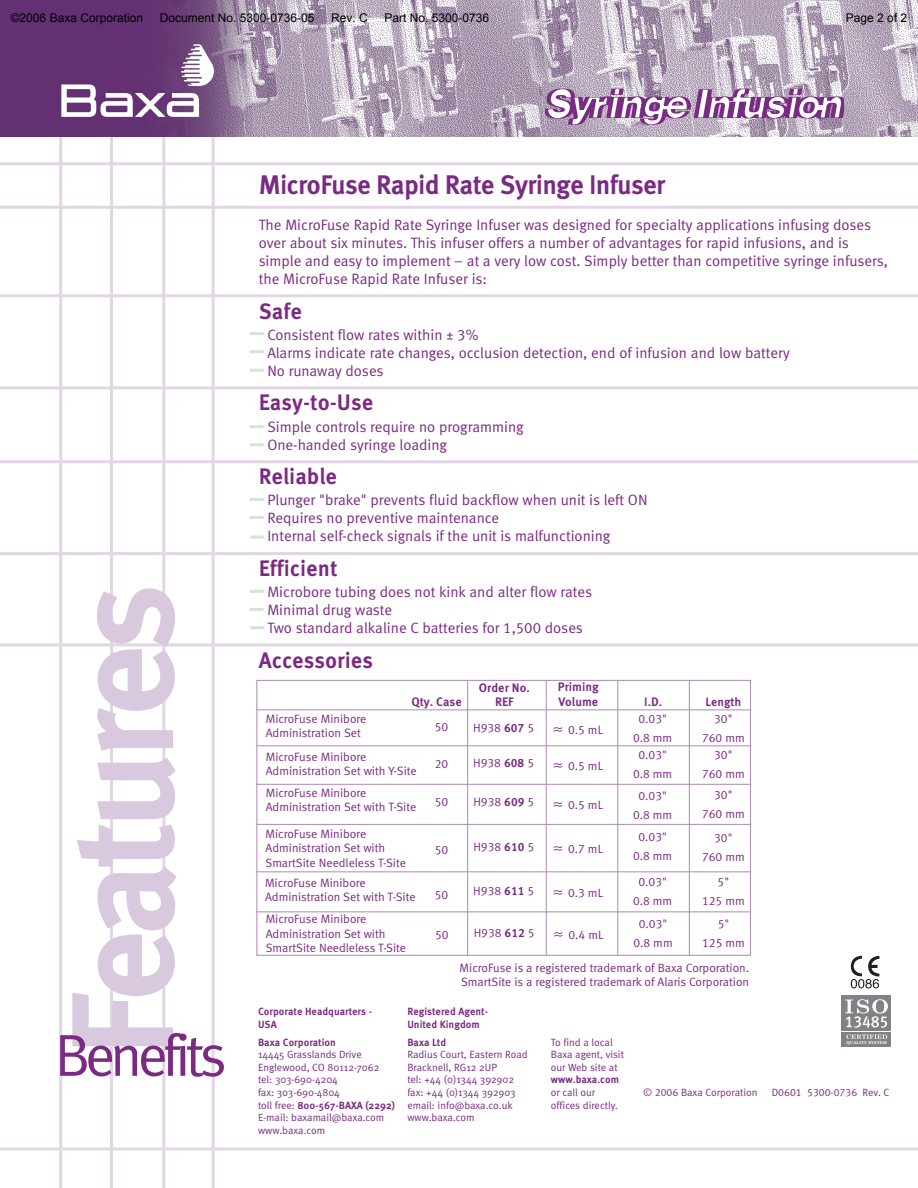
<style>
.page{position:relative;width:918px;height:1188px;background:#fff}
.page>*{position:absolute;margin:0;border:0;box-sizing:border-box;transform-origin:0 0}
.t1{font:145.5px "Meta Bold LF";letter-spacing:-.055em;color:#d8c9de}
.t2{font:59.25px "Meta Normal LF";letter-spacing:-.085em;color:#7b2a83}
.t3{font:27px "Meta Bold LF";letter-spacing:-.03em;color:#7b2a83}
.t4{font:22.5px "Meta Bold LF";color:#7b2a83}
.t5{font:15px/18px "Meta Normal LF";color:#7b2a83}
.t6{font:12.3px/14.9px "Meta Bold LF";color:#7b2a83}
.t7{font:12.15px/19px "Meta Normal LF";color:#7b2a83;text-align:center}
.t8{font:12.15px "Meta Bold LF";color:#7b2a83}
.t9{font:12px "Arial";color:#000}
.t10{font:10.5px/12.6px "Meta Normal";color:#7b2a83}
.t11{font:700 10.5px/12.6px "Meta";color:#7b2a83}
.t12{font:10.5px "Meta Normal LF";color:#7b2a83}
.t13{font:700 4.05px "Georgia";letter-spacing:.02em;color:#fff}
.s1{font-family:"Meta Bold LF"}
.s2{font-family:"Meta Normal";font-weight:400}
</style>
<div class="page">
<div style="left:256px;top:680px;width:495px;height:276px;border:1px solid #ae88b5"></div>
<hr style="left:0;top:643px;width:918px;height:3px;background:#e2d6e5">
<hr style="left:59px;top:120px;width:3px;height:1068px;background:#e2d6e5">
<hr style="left:110px;top:124px;width:3px;height:1064px;background:#e2d6e5">
<hr style="left:162px;top:117px;width:3px;height:1071px;background:#e2d6e5">
<hr style="left:212px;top:113px;width:3px;height:1075px;background:#e2d6e5">
<img style="left:0;top:0;width:918px;height:136px">
<svg style="left:61px;top:44px;width:153px;height:73px"></svg>
<svg style="left:545px;top:88px;width:299px;height:37px"></svg>
<hr style="left:250px;top:332px;width:14px;height:3px;background:#dcdddf">
<hr style="left:250px;top:350px;width:14px;height:3px;background:#dcdddf">
<hr style="left:250px;top:369px;width:14px;height:3px;background:#dcdddf">
<hr style="left:250px;top:425px;width:14px;height:3px;background:#dcdddf">
<hr style="left:250px;top:443px;width:14px;height:3px;background:#dcdddf">
<hr style="left:250px;top:498px;width:14px;height:3px;background:#dcdddf">
<hr style="left:250px;top:516px;width:14px;height:3px;background:#dcdddf">
<hr style="left:250px;top:590px;width:14px;height:3px;background:#dcdddf">
<hr style="left:250px;top:608px;width:14px;height:3px;background:#dcdddf">
<hr style="left:0;top:1147px;width:918px;height:3px;background:#e2d6e5">
<hr style="left:0;top:552px;width:918px;height:3px;background:#e2d6e5">
<hr style="left:0;top:162px;width:918px;height:3px;background:#e2d6e5">
<hr style="left:0;top:386px;width:918px;height:3px;background:#e2d6e5">
<hr style="left:0;top:294px;width:918px;height:3px;background:#e2d6e5">
<hr style="left:0;top:460px;width:918px;height:3px;background:#e2d6e5">
<hr style="left:0;top:206px;width:918px;height:3px;background:#e2d6e5">
<svg style="left:250px;top:536px;width:14px;height:2px"></svg>
<hr style="left:250px;top:626px;width:14px;height:3px;background:#dcdddf">
<hr style="left:256px;top:710px;width:495px;height:1px;background:#ae88b5">
<hr style="left:256px;top:745px;width:495px;height:1px;background:#ae88b5">
<hr style="left:256px;top:784px;width:495px;height:1px;background:#ae88b5">
<hr style="left:256px;top:824px;width:495px;height:1px;background:#ae88b5">
<hr style="left:256px;top:871px;width:495px;height:1px;background:#ae88b5">
<hr style="left:256px;top:911px;width:495px;height:1px;background:#ae88b5">
<hr style="left:467px;top:680px;width:1px;height:276px;background:#ae88b5">
<hr style="left:546px;top:680px;width:1px;height:276px;background:#ae88b5">
<hr style="left:617px;top:681px;width:1px;height:274px;background:#ae88b5">
<hr style="left:689px;top:681px;width:1px;height:274px;background:#ae88b5">
<svg style="left:850px;top:965px;width:28px;height:24px"></svg>
<svg style="left:851px;top:956px;width:29px;height:32px"></svg>
<div style="left:842px;top:995px;width:49px;height:35px;background:#808285"></div>
<div style="left:842px;top:1032px;width:49px;height:15px;background:#808285"></div>
<svg style="left:846px;top:1034px;width:41px;height:5px"></svg>
<svg style="left:845px;top:999px;width:43px;height:29px"></svg>
<p class="t9" style="left:11px;top:11px;width:134px">©2006 Baxa Corporation</p>
<p class="t9" style="left:160px;top:11px;width:156px">Document No. 5300-0736-05</p>
<p class="t9" style="left:331px;top:11px;width:38px">Rev. C</p>
<p class="t9" style="left:384px;top:11px;width:106px">Part No. 5300-0736</p>
<p class="t9" style="left:846px;top:11px;width:63px">Page 2 of 2</p>
<h1 class="t1" style="left:68px;top:1058px;width:477px;rotate:-90deg">Features</h1>
<h2 class="t2" style="left:55px;top:1033px;width:174px">Benefits</h2>
<h3 class="t3" style="left:259px;top:174px;width:408px">MicroFuse Rapid Rate Syringe Infuser</h3>
<p class="t5" style="left:259px;top:217px;width:631px">The MicroFuse Rapid Rate Syringe Infuser was designed for specialty applications infusing doses over about six minutes. This infuser offers a number of advantages for rapid infusions, and is simple and easy to implement – at a very low cost. Simply better than competitive syringe infusers, the MicroFuse Rapid Rate Infuser is:</p>
<h3 class="t4" style="left:259px;top:302px;width:45px">Safe</h3>
<p class="t5" style="left:267px;top:327px;width:524px">Consistent flow rates within ± 3%<br>Alarms indicate rate changes, occlusion detection, end of infusion and low battery<br>No runaway doses</p>
<h3 class="t4" style="left:259px;top:394px;width:116px">Easy-to-Use</h3>
<p class="t5" style="left:267px;top:419px;width:258px">Simple controls require no programming<br>One-handed syringe loading</p>
<h3 class="t4" style="left:259px;top:468px;width:80px">Reliable</h3>
<p class="t5" style="left:267px;top:492px;width:382px">Plunger "brake" prevents fluid backflow when unit is left ON<br>Requires no preventive maintenance<br>Internal self-check signals if the unit is malfunctioning</p>
<h3 class="t4" style="left:259px;top:560px;width:80px">Efficient</h3>
<p class="t5" style="left:267px;top:584px;width:326px">Microbore tubing does not kink and alter flow rates<br>Minimal drug waste<br>Two standard alkaline C batteries for 1,500 doses</p>
<h3 class="t4" style="left:259px;top:652px;width:116px">Accessories</h3>
<p class="t6" style="left:411px;top:695px;width:52px">Qty. Case</p>
<p class="t6" style="left:479px;top:681px;width:52px;line-height:14.4px;text-align:center">Order No.<br>REF</p>
<p class="t6" style="left:558px;top:681px;width:43px">Priming<br>Volume</p>
<p class="t6" style="left:644px;top:696px;width:19px">I.D.</p>
<p class="t8" style="left:706px;top:697px;width:37px">Length</p>
<p class="t7" style="left:266px;top:712px;width:102px;line-height:14.5px;text-align:left">MicroFuse Minibore<br>Administration Set</p>
<p class="t7" style="left:435px;top:718px;width:15px">50</p>
<p class="t7" style="left:473px;top:720px;width:132px">H938 <span class="s1">607</span> 5 ≈ 0.5 mL</p>
<p class="t7" style="left:633px;top:710px;width:41px">0.03"<br>0.8 mm</p>
<p class="t7" style="left:702px;top:710px;width:44px">30"<br>760 mm</p>
<p class="t7" style="left:266px;top:750px;width:153px;line-height:14.5px;text-align:left">MicroFuse Minibore<br>Administration Set with Y-Site</p>
<p class="t7" style="left:435px;top:755px;width:15px">20</p>
<p class="t7" style="left:473px;top:756px;width:132px">H938 <span class="s1">608</span> 5 ≈ 0.5 mL</p>
<p class="t7" style="left:633px;top:746px;width:41px">0.03"<br>0.8 mm</p>
<p class="t7" style="left:702px;top:746px;width:44px">30"<br>760 mm</p>
<p class="t7" style="left:266px;top:786px;width:152px;line-height:14.5px;text-align:left">MicroFuse Minibore<br>Administration Set with T-Site</p>
<p class="t7" style="left:435px;top:793px;width:15px">50</p>
<p class="t7" style="left:473px;top:795px;width:131px">H938 <span class="s1">609</span> 5 ≈ 0.5 mL</p>
<p class="t7" style="left:633px;top:787px;width:41px">0.03"<br>0.8 mm</p>
<p class="t7" style="left:702px;top:786px;width:44px">30"<br>760 mm</p>
<p class="t7" style="left:265px;top:827px;width:142px;line-height:14.5px;text-align:left">MicroFuse Minibore<br>Administration Set with<br>SmartSite Needleless T-Site</p>
<p class="t7" style="left:435px;top:841px;width:15px">50</p>
<p class="t7" style="left:473px;top:839px;width:131px">H938 <span class="s1">610</span> 5 ≈ 0.7 mL</p>
<p class="t7" style="left:633px;top:829px;width:41px">0.03"<br>0.8 mm</p>
<p class="t7" style="left:702px;top:829px;width:44px">30"<br>760 mm</p>
<p class="t7" style="left:265px;top:876px;width:152px;line-height:14.5px;text-align:left">MicroFuse Minibore<br>Administration Set with T-Site</p>
<p class="t7" style="left:266px;top:913px;width:142px;line-height:14.5px;text-align:left">MicroFuse Minibore<br>Administration Set with<br>SmartSite Needleless T-Site</p>
<p class="t7" style="left:435px;top:886px;width:15px">50</p>
<p class="t7" style="left:473px;top:883px;width:131px">H938 <span class="s1">611</span> 5 ≈ 0.3 mL</p>
<p class="t7" style="left:633px;top:873px;width:41px">0.03"<br>0.8 mm</p>
<p class="t7" style="left:702px;top:873px;width:44px">5"<br>125 mm</p>
<p class="t7" style="left:435px;top:926px;width:15px">50</p>
<p class="t7" style="left:474px;top:925px;width:131px">H938 <span class="s1">612</span> 5 ≈ 0.4 mL</p>
<p class="t7" style="left:633px;top:915px;width:41px">0.03"<br>0.8 mm</p>
<p class="t7" style="left:702px;top:915px;width:44px">5"<br>125 mm</p>
<p class="t7" style="left:460px;top:961px;width:291px;line-height:14.5px;text-align:left">MicroFuse is a registered trademark of Baxa Corporation.<br>SmartSite is a registered trademark of Alaris Corporation</p>
<p class="t11" style="left:258px;top:1006px;width:116px">Corporate Headquarters -<br>USA</p>
<p class="t11" style="left:258px;top:1037px;width:80px">Baxa Corporation</p>
<p class="t10" style="left:258px;top:1049px;width:123px">14445 Grasslands Drive<br>Englewood, CO 80112-7062 tel: 303-690-4204<br>fax: 303-690-4804</p>
<p class="t11" style="left:258px;top:1100px;width:139px"><span class="s2">toll free:</span> 800-567-BAXA (2292)</p>
<p class="t10" style="left:258px;top:1112px;width:128px">E-mail: baxamail@baxa.com www.baxa.com</p>
<p class="t11" style="left:407px;top:1006px;width:82px">Registered Agent-<br>United Kingdom</p>
<p class="t11" style="left:407px;top:1037px;width:40px">Baxa Ltd</p>
<p class="t10" style="left:407px;top:1049px;width:122px">Radius Court, Eastern Road<br>Bracknell, RG12 2UP<br>tel: +44 (0)1344 392902 fax: +44 (0)1344 392903 email: info@baxa.co.uk www.baxa.com</p>
<p class="t10" style="left:551px;top:1037px;width:75px">To find a local<br>Baxa agent, visit our Web site at</p>
<p class="t11" style="left:551px;top:1074px;width:70px">www.baxa.com</p>
<p class="t10" style="left:551px;top:1087px;width:69px">or call our offices directly.</p>
<p class="t13" style="left:846px;top:1040px;width:42px">QUALITY SYSTEM</p>
<p class="t12" style="left:643px;top:1088px;width:116px">© 2006 Baxa Corporation</p>
<p class="t12" style="left:772px;top:1088px;width:119px">D0601 5300-0736 Rev. C</p>
</div>
